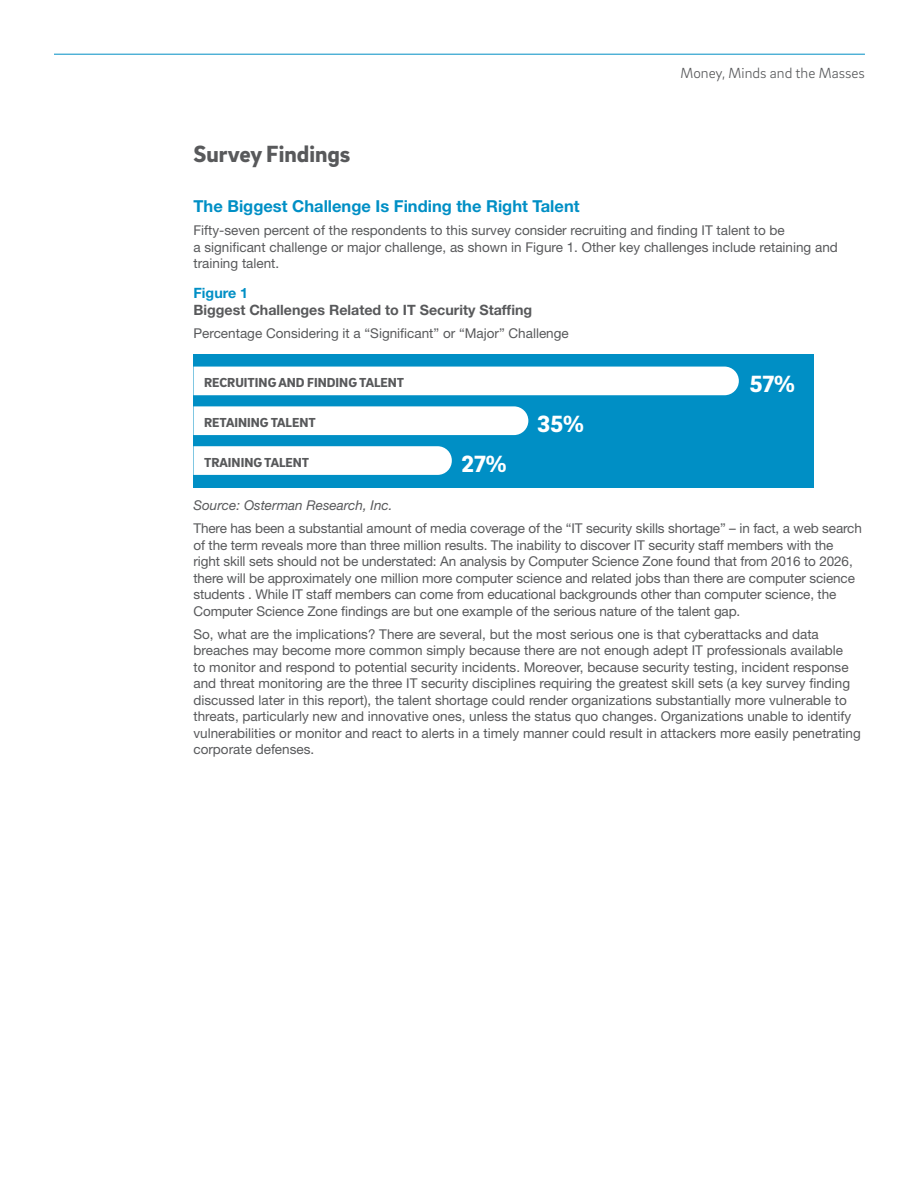
<style>
.page{position:relative;width:918px;height:1188px;background:#fff}
.page>*{position:absolute;margin:0;border:0;box-sizing:border-box;transform-origin:0 0}
.Level_1_Heading{font:900 24px "Brix Sans";color:#58595b}
.t1{font:900 24px "Brix Sans";color:#fff}
.Level_2_Heading{font:700 16.5px "Helvetica Neue LT Std";color:#008fc5}
.t2{font:300 15px "Brix Sans";color:#58595b}
.Level_3_Heading{font:700 14.25px/16.5px "Helvetica Neue LT Std";color:#58595b}
.Body_Text_1_Column{font:13.5px/16.5px "Helvetica Neue LT Std";color:#58595b}
.Body_Text_1_Column-2{font:italic 13.5px "Helvetica Neue LT Std";color:#58595b}
.t3{font:900 13.35px "Brix Sans";color:#58595b}
.s1{color:#008fc5}
</style>
<div class="page">
<hr style="left:54px;top:54px;width:811px;height:1px;background:#008fc5">
<div style="left:194px;top:354px;width:620px;height:134px;background:#008fc5"></div>
<div style="left:194px;top:367px;width:545px;height:28px;background:#fff"></div>
<div style="left:194px;top:406px;width:334px;height:29px;background:#fff"></div>
<svg style="left:194px;top:446px;width:258px;height:29px;background:#f9fcfd"></svg>
<p class="t2" style="left:681px;top:63px;width:186px">Money, Minds and the Masses</p>
<p class="Level_1_Heading" style="left:194px;top:138px;width:159px">Survey Findings</p>
<p class="Level_2_Heading" style="left:194px;top:196px;width:388px">The Biggest Challenge Is Finding the Right Talent</p>
<p class="Body_Text_1_Column" style="left:194px;top:222px;width:646px">Fifty-seven percent of the respondents to this survey consider recruiting and finding IT talent to be<br>a significant challenge or major challenge, as shown in Figure 1. Other key challenges include retaining and training talent.</p>
<p class="Level_3_Heading" style="left:194px;top:285px;width:340px"><span class="s1">Figure 1<br></span>Biggest Challenges Related to IT Security Staffing</p>
<p class="Body_Text_1_Column" style="left:194px;top:325px;width:377px">Percentage Considering it a “Significant” or “Major” Challenge</p>
<p class="t3" style="left:204px;top:374px;width:202px">RECRUITING AND FINDING TALENT</p>
<p class="t1" style="left:750px;top:368px;width:47px">57%</p>
<p class="t3" style="left:204px;top:414px;width:113px">RETAINING TALENT</p>
<p class="t1" style="left:537px;top:408px;width:48px">35%</p>
<p class="t3" style="left:204px;top:453px;width:107px">TRAINING TALENT</p>
<p class="t1" style="left:462px;top:448px;width:47px">27%</p>
<p class="Body_Text_1_Column-2" style="left:194px;top:497px;width:201px">Source: Osterman Research, Inc.</p>
<p class="Body_Text_1_Column" style="left:194px;top:520px;width:670px">There has been a substantial amount of media coverage of the “IT security skills shortage” – in fact, a web search of the term reveals more than three million results. The inability to discover IT security staff members with the right skill sets should not be understated: An analysis by Computer Science Zone found that from 2016 to 2026, there will be approximately one million more computer science and related jobs than there are computer science students . While IT staff members can come from educational backgrounds other than computer science, the Computer Science Zone findings are but one example of the serious nature of the talent gap.</p>
<p class="Body_Text_1_Column" style="left:194px;top:626px;width:669px">So, what are the implications? There are several, but the most serious one is that cyberattacks and data breaches may become more common simply because there are not enough adept IT professionals available<br>to monitor and respond to potential security incidents. Moreover, because security testing, incident response and threat monitoring are the three IT security disciplines requiring the greatest skill sets (a key survey finding discussed later in this report), the talent shortage could render organizations substantially more vulnerable to threats, particularly new and innovative ones, unless the status quo changes. Organizations unable to identify vulnerabilities or monitor and react to alerts in a timely manner could result in attackers more easily penetrating corporate defenses.</p>
</div>
